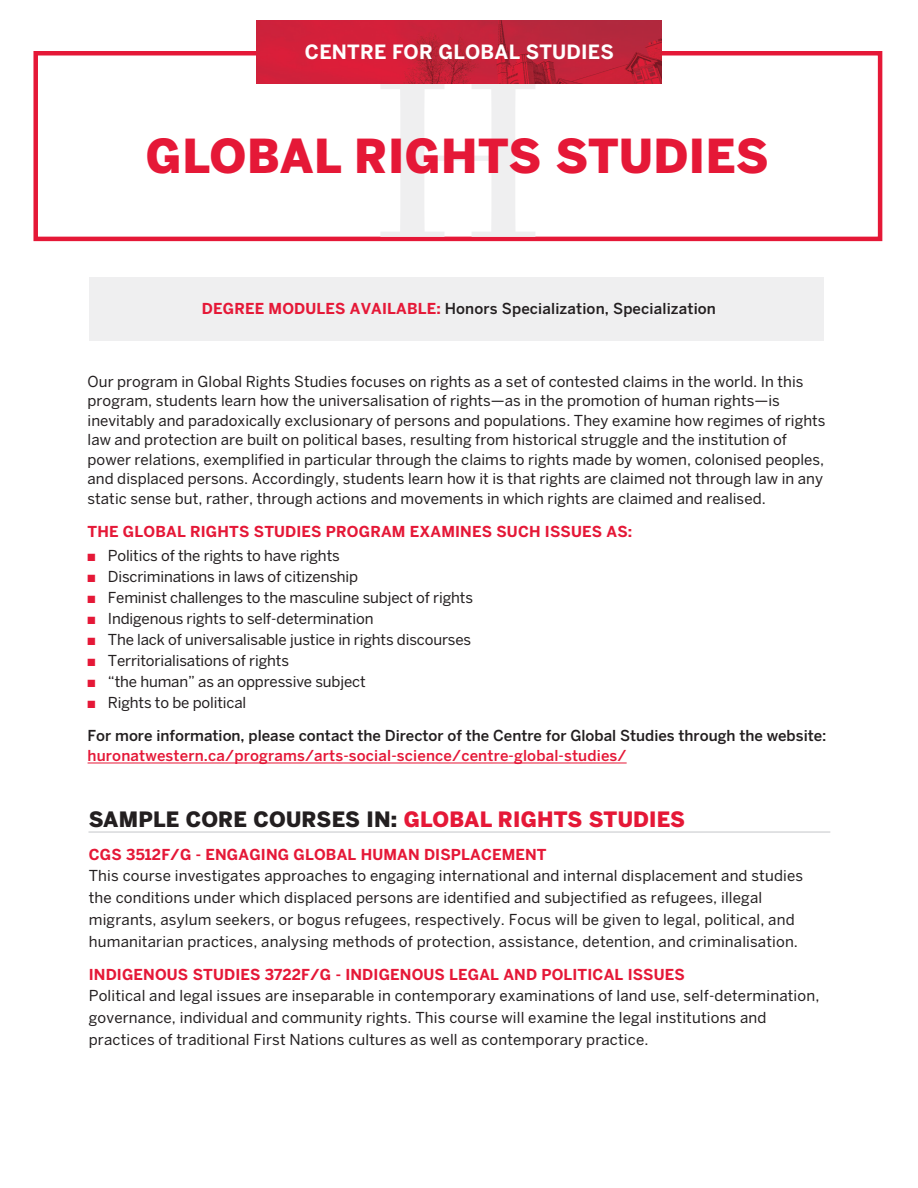
<style>
.page{position:relative;width:918px;height:1188px;background:#fff}
.page>*{position:absolute;margin:0;border:0;box-sizing:border-box;transform-origin:0 0}
.t1{font:900 46.5px "Benton Sans";letter-spacing:.01em;color:#e51837}
.t2{font:900 21px "Benton Sans";letter-spacing:.01em;color:#231f20}
.t3{font:700 19.5px "Benton Sans";letter-spacing:.01em;color:#fff}
.t4{font:15px/19.5px "Benton Sans";color:#231f20}
.t5{font:700 15px "Benton Sans";letter-spacing:.01em;color:#e51837}
.t6{font:500 15px "Benton Sans";color:#231f20}
.t7{font:500 15px "Benton Sans";letter-spacing:.01em;color:#e51837}
.s1{font-weight:700;color:#e51837}
.s2{color:#e51837}
</style>
<div class="page">
<div style="left:89px;top:277px;width:735px;height:63px;background:#efeff0"></div>
<hr style="left:88px;top:763px;width:539px;height:1px;background:#e51837">
<div style="left:33px;top:51px;width:849px;height:190px;border:4px solid #e51837"></div>
<img style="left:257px;top:21px;width:405px;height:63px">
<svg style="left:380px;top:84px;width:155px;height:153px"></svg>
<hr style="left:88px;top:831px;width:742px;height:2px;background:#d8d9db">
<h3 class="t3" style="left:305px;top:41px;width:310px">CENTRE FOR GLOBAL STUDIES</h3>
<h1 class="t1" style="left:146px;top:128px;width:624px">GLOBAL RIGHTS STUDIES</h1>
<p class="t6" style="left:202px;top:299px;width:516px"><span class="s1">DEGREE MODULES AVAILABLE:</span> Honors Specialization, Specialization</p>
<p class="t4" style="left:88px;top:372px;width:739px">Our program in Global Rights Studies focuses on rights as a set of contested claims in the world. In this program, students learn how the universalisation of rights—as in the promotion of human rights—is inevitably and paradoxically exclusionary of persons and populations. They examine how regimes of rights law and protection are built on political bases, resulting from historical struggle and the institution of power relations, exemplified in particular through the claims to rights made by women, colonised peoples, and displaced persons. Accordingly, students learn how it is that rights are claimed not through law in any static sense but, rather, through actions and movements in which rights are claimed and realised.</p>
<p class="t5" style="left:88px;top:523px;width:546px">THE GLOBAL RIGHTS STUDIES PROGRAM EXAMINES SUCH ISSUES AS:</p>
<p class="t4" style="left:88px;top:546px;width:254px"><span class="s2">■</span> Politics of the rights to have rights</p>
<p class="t4" style="left:88px;top:567px;width:272px"><span class="s2">■</span> Discriminations in laws of citizenship</p>
<p class="t4" style="left:88px;top:588px;width:387px"><span class="s2">■</span> Feminist challenges to the masculine subject of rights</p>
<p class="t4" style="left:88px;top:609px;width:287px"><span class="s2">■</span> Indigenous rights to self-determination</p>
<p class="t4" style="left:88px;top:630px;width:385px"><span class="s2">■</span> The lack of universalisable justice in rights discourses</p>
<p class="t4" style="left:88px;top:651px;width:203px"><span class="s2">■</span> Territorialisations of rights</p>
<p class="t4" style="left:88px;top:672px;width:280px"><span class="s2">■</span> “the human” as an oppressive subject</p>
<p class="t4" style="left:88px;top:693px;width:160px"><span class="s2">■</span> Rights to be political</p>
<p class="t6" style="left:88px;top:727px;width:740px">For more information, please contact the Director of the Centre for Global Studies through the website:</p>
<p class="t7" style="left:88px;top:747px;width:541px">huronatwestern.ca/programs/arts-social-science/centre-global-studies/</p>
<h2 class="t2" style="left:89px;top:806px;width:598px">SAMPLE CORE COURSES IN: <span class="s2">GLOBAL RIGHTS STUDIES</span></h2>
<p class="t5" style="left:89px;top:845px;width:459px">CGS 3512F/G - ENGAGING GLOBAL HUMAN DISPLACEMENT</p>
<p class="t4" style="left:89px;top:865px;width:716px;line-height:21.8px">This course investigates approaches to engaging international and internal displacement and studies the conditions under which displaced persons are identified and subjectified as refugees, illegal migrants, asylum seekers, or bogus refugees, respectively. Focus will be given to legal, political, and humanitarian practices, analysing methods of protection, assistance, detention, and criminalisation.</p>
<p class="t5" style="left:89px;top:965px;width:598px">INDIGENOUS STUDIES 3722F/G - INDIGENOUS LEGAL AND POLITICAL ISSUES</p>
<p class="t4" style="left:89px;top:985px;width:732px;line-height:21.8px">Political and legal issues are inseparable in contemporary examinations of land use, self-determination, governance, individual and community rights. This course will examine the legal institutions and practices of traditional First Nations cultures as well as contemporary practice.</p>
</div>
